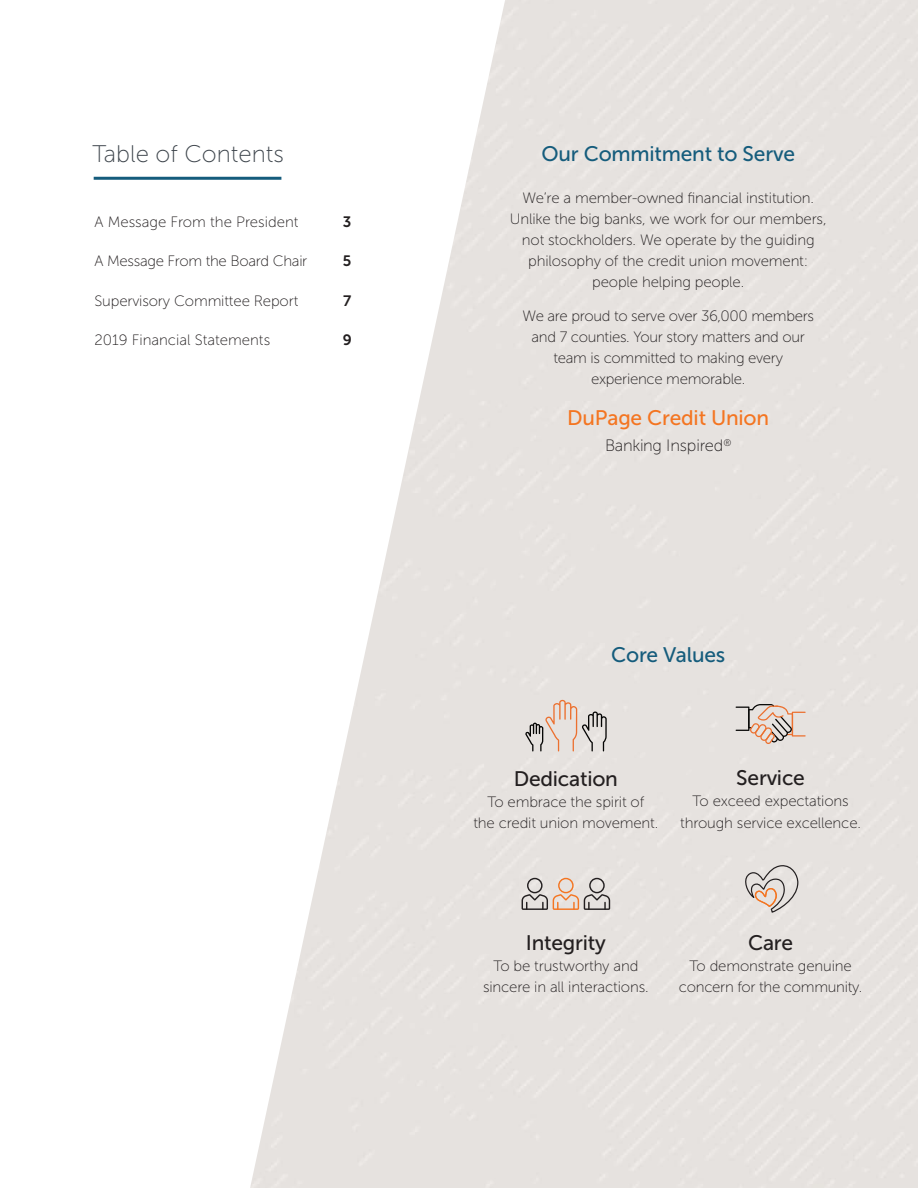
<style>
.page{position:relative;width:918px;height:1188px;background:#fff}
.page>*{position:absolute;margin:0;border:0;box-sizing:border-box;transform-origin:0 0}
.t1{font:24px "Museo Sans 100";color:#3f464d}
.t2{font:21px "Museo Sans 500";letter-spacing:-.01em;color:#155c7c}
.t3{font:21px "Museo Sans 500";letter-spacing:-.01em;color:#231f20}
.t4{font:21px "Museo Sans 500";letter-spacing:-.01em;color:#f47521}
.t5{font:16.5px "Museo Sans 100";letter-spacing:-.02em;color:#231f20}
.t6{font:15px/21px "Museo Sans 100";letter-spacing:-.01em;color:#231f20;text-align:center}
.t7{font:15px "Museo Sans 700";color:#231f20}
</style>
<div class="page">
<img style="left:250px;top:0;width:668px;height:1188px">
<hr style="left:94px;top:177px;width:187px;height:3px;background:#155c7c">
<svg style="left:525px;top:700px;width:82px;height:51px;background:#d5cac4"></svg>
<svg style="left:521px;top:877px;width:90px;height:32px;background:#d0c4bd"></svg>
<svg style="left:736px;top:704px;width:70px;height:40px;background:#d5c5bc"></svg>
<svg style="left:743px;top:864px;width:56px;height:50px;background:#d4cbc6"></svg>
<h1 class="t1" style="left:92px;top:141px;width:193px">Table of Contents</h1>
<h2 class="t2" style="left:542px;top:143px;width:255px">Our Commitment to Serve</h2>
<p class="t6" style="left:510px;top:187px;width:318px">We’re a member-owned financial institution.<br>Unlike the big banks, we work for our members, not stockholders. We operate by the guiding philosophy of the credit union movement: people helping people.</p>
<p class="t6" style="left:522px;top:306px;width:293px">We are proud to serve over 36,000 members and 7 counties. Your story matters and our team is committed to making every experience memorable.</p>
<h2 class="t4" style="left:567px;top:406px;width:203px">DuPage Credit Union</h2>
<p class="t5" style="left:605px;top:437px;width:128px">Banking Inspired<sup>®</sup></p>
<p class="t6" style="left:94px;top:211px;width:206px">A Message From the President</p>
<p class="t7" style="left:343px;top:213px;width:10px">3</p>
<p class="t6" style="left:94px;top:251px;width:214px">A Message From the Board Chair</p>
<p class="t7" style="left:343px;top:253px;width:10px">5</p>
<p class="t6" style="left:94px;top:290px;width:205px">Supervisory Committee Report</p>
<p class="t7" style="left:343px;top:292px;width:10px">7</p>
<p class="t6" style="left:94px;top:330px;width:177px">2019 Financial Statements</p>
<p class="t7" style="left:343px;top:332px;width:11px">9</p>
<h2 class="t2" style="left:611px;top:644px;width:116px">Core Values</h2>
<h2 class="t3" style="left:514px;top:767px;width:106px">Dedication</h2>
<p class="t6" style="left:473px;top:792px;width:187px">To embrace the spirit of<br>the credit union movement.</p>
<h2 class="t3" style="left:736px;top:766px;width:70px">Service</h2>
<p class="t6" style="left:680px;top:790px;width:182px;line-height:22.5px">To exceed expectations through service excellence.</p>
<h2 class="t3" style="left:526px;top:931px;width:82px">Integrity</h2>
<p class="t6" style="left:483px;top:955px;width:167px">To be trustworthy and sincere in all interactions.</p>
<h2 class="t3" style="left:748px;top:931px;width:47px">Care</h2>
<p class="t6" style="left:679px;top:955px;width:185px">To demonstrate genuine concern for the community.</p>
</div>
